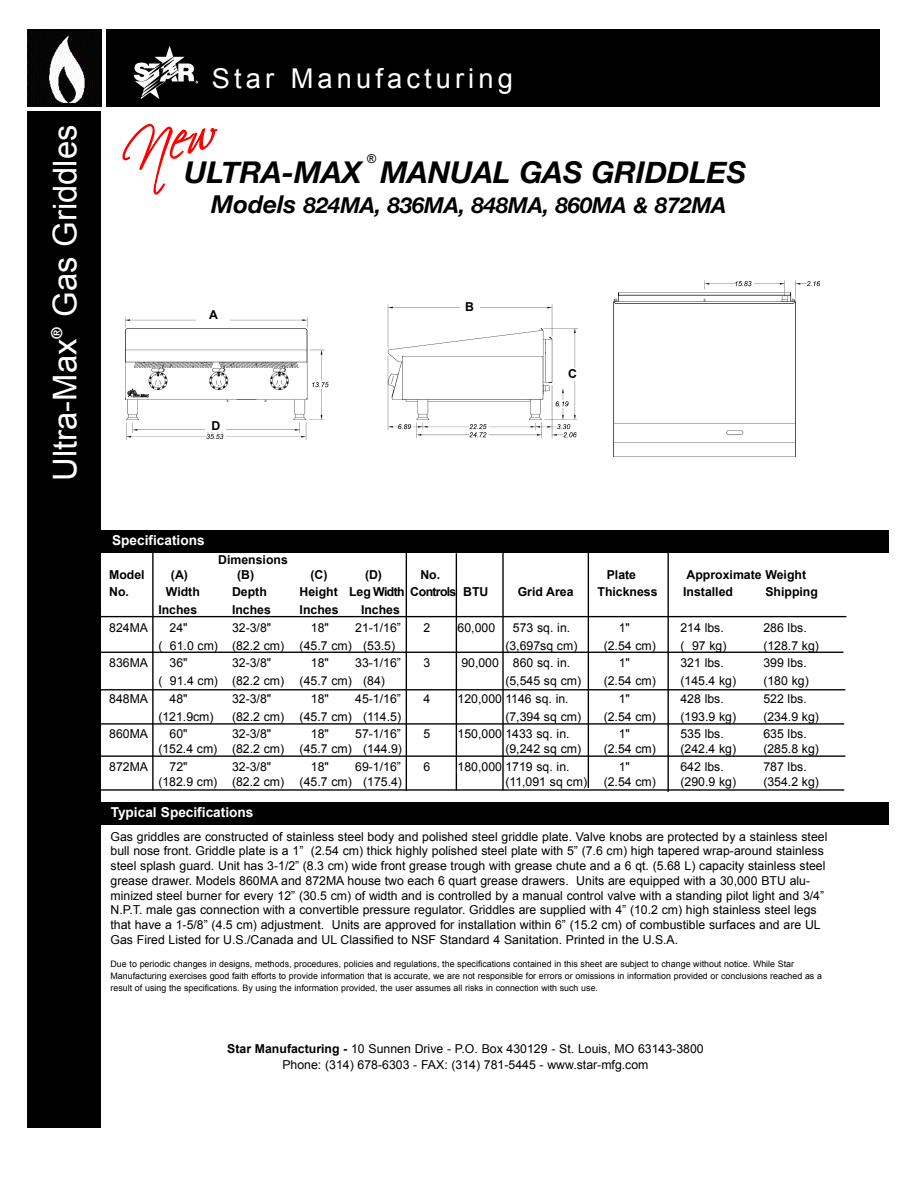
<style>
.page{position:relative;width:918px;height:1188px;background:#fff}
.page>*{position:absolute;margin:0;border:0;box-sizing:border-box;transform-origin:0 0}
.t1{font:32.7px "Arial";color:#fff}
.t2{font:italic 700 30px "Helvetica Neue";color:#000}
.t3{font:27.3px "Arial";letter-spacing:.15em;color:#fff}
.t4{font:italic 700 21.9px "Helvetica Neue";color:#000}
.t5{font:700 13.65px "Arial";color:#fff}
.t6{font:12.3px/14.7px "Arial";color:#000}
.t7{font:700 12.3px "Arial";color:#000}
.t8{font:700 12.3px "Arial";letter-spacing:-.03em;color:#000}
.t9{font:8.85px/12.3px "Arial";color:#000}
.s1{font-size:24.6px}
.s2{font-weight:700}
</style>
<div class="page">
<div style="left:106px;top:29px;width:774px;height:78px;background:#000"></div>
<img style="left:27px;top:29px;width:74px;height:78px">
<div style="left:27px;top:111px;width:74px;height:1017px;background:#000"></div>
<img style="left:135px;top:47px;width:63px;height:52px">
<div style="left:94px;top:530px;width:795px;height:23px;background:#000"></div>
<div style="left:101px;top:802px;width:788px;height:23px;background:#000"></div>
<hr style="left:101px;top:755px;width:744px;height:2px;background:#000">
<hr style="left:85px;top:723px;width:759px;height:2px;background:#000">
<hr style="left:101px;top:689px;width:744px;height:1px;background:#000">
<hr style="left:94px;top:652px;width:749px;height:1px;background:#000">
<hr style="left:101px;top:616px;width:745px;height:1px;background:#000">
<hr style="left:406px;top:547px;width:1px;height:244px;background:#000">
<hr style="left:456px;top:553px;width:1px;height:238px;background:#000">
<hr style="left:502px;top:548px;width:2px;height:242px;background:#000">
<hr style="left:588px;top:533px;width:1px;height:255px;background:#000">
<hr style="left:667px;top:549px;width:2px;height:243px;background:#000">
<hr style="left:101px;top:789px;width:743px;height:2px;background:#000">
<hr style="left:152px;top:550px;width:2px;height:240px;background:#000">
<img style="left:125px;top:280px;width:694px;height:177px">
<div style="left:197px;top:309px;width:33px;height:16px;background:#fff"></div>
<div style="left:460px;top:301px;width:19px;height:15px;background:#fff"></div>
<div style="left:557px;top:368px;width:31px;height:12px;background:#fff"></div>
<div style="left:205px;top:420px;width:21px;height:12px;background:#fff"></div>
<h1 class="t1" style="left:47px;top:481px;width:358px;rotate:-90deg">Ultra-Max<sup>®</sup> Gas Griddles</h1>
<h3 class="t3" style="left:212px;top:63px;width:303px">Star Manufacturing</h3>
<p class="t6" style="left:367px;top:151px;width:11px">®</p>
<h2 class="t2" style="left:185px;top:154px;width:563px">ULTRA-MAX MANUAL GAS GRIDDLES</h2>
<h3 class="t4" style="left:211px;top:192px;width:517px"><span class="s1">Models</span> 824MA, 836MA, 848MA, 860MA &amp; 872MA</h3>
<p class="t7" style="left:209px;top:308px;width:10px">A</p>
<p class="t7" style="left:211px;top:419px;width:10px">D</p>
<p class="t5" style="left:112px;top:532px;width:94px">Specifications</p>
<p class="t7" style="left:218px;top:553px;width:71px">Dimensions</p>
<p class="t7" style="left:465px;top:300px;width:10px">B</p>
<p class="t7" style="left:568px;top:367px;width:10px">C</p>
<p class="t7" style="left:109px;top:568px;width:37px">Model</p>
<p class="t7" style="left:171px;top:568px;width:19px">(A)</p>
<p class="t7" style="left:237px;top:568px;width:19px">(B)</p>
<p class="t7" style="left:310px;top:568px;width:19px">(C)</p>
<p class="t7" style="left:365px;top:568px;width:19px">(D)</p>
<p class="t7" style="left:420px;top:568px;width:21px">No.</p>
<p class="t7" style="left:607px;top:568px;width:31px">Plate</p>
<p class="t7" style="left:687px;top:568px;width:121px">Approximate Weight</p>
<p class="t7" style="left:109px;top:585px;width:21px">No.</p>
<p class="t7" style="left:166px;top:585px;width:36px">Width</p>
<p class="t7" style="left:232px;top:585px;width:36px">Depth</p>
<p class="t8" style="left:300px;top:585px;width:190px">Height Leg Width Controls BTU</p>
<p class="t7" style="left:518px;top:585px;width:57px">Grid Area</p>
<p class="t7" style="left:598px;top:585px;width:62px">Thickness</p>
<p class="t7" style="left:683px;top:585px;width:51px">Installed</p>
<p class="t7" style="left:765px;top:585px;width:54px">Shipping</p>
<p class="t7" style="left:158px;top:603px;width:40px">Inches</p>
<p class="t7" style="left:232px;top:603px;width:40px">Inches</p>
<p class="t7" style="left:300px;top:603px;width:40px">Inches</p>
<p class="t7" style="left:361px;top:603px;width:40px">Inches</p>
<p class="t6" style="left:109px;top:620px;width:40px">824MA</p>
<p class="t6" style="left:170px;top:620px;width:20px">24"</p>
<p class="t6" style="left:232px;top:620px;width:41px">32-3/8"</p>
<p class="t6" style="left:311px;top:620px;width:20px">18"</p>
<p class="t6" style="left:355px;top:620px;width:47px">21-1/16”</p>
<p class="t6" style="left:423px;top:620px;width:8px">2</p>
<p class="t6" style="left:458px;top:620px;width:39px">60,000</p>
<p class="t6" style="left:513px;top:620px;width:59px">573 sq. in.</p>
<p class="t6" style="left:619px;top:620px;width:13px">1"</p>
<p class="t6" style="left:680px;top:620px;width:45px">214 lbs.</p>
<p class="t6" style="left:763px;top:620px;width:45px">286 lbs.</p>
<p class="t6" style="left:158px;top:638px;width:238px">( 61.0 cm) (82.2 cm) (45.7 cm) (53.5)</p>
<p class="t6" style="left:505px;top:638px;width:74px">(3,697sq cm)</p>
<p class="t6" style="left:604px;top:638px;width:54px">(2.54 cm)</p>
<p class="t6" style="left:680px;top:638px;width:48px">( 97 kg)</p>
<p class="t6" style="left:763px;top:638px;width:57px">(128.7 kg)</p>
<p class="t6" style="left:109px;top:656px;width:40px">836MA</p>
<p class="t6" style="left:170px;top:656px;width:20px">36"</p>
<p class="t6" style="left:232px;top:656px;width:41px">32-3/8"</p>
<p class="t6" style="left:311px;top:656px;width:20px">18"</p>
<p class="t6" style="left:355px;top:656px;width:47px">33-1/16”</p>
<p class="t6" style="left:423px;top:656px;width:8px">3</p>
<p class="t6" style="left:461px;top:656px;width:110px">90,000 860 sq. in.</p>
<p class="t6" style="left:619px;top:656px;width:13px">1"</p>
<p class="t6" style="left:680px;top:656px;width:45px">321 lbs.</p>
<p class="t6" style="left:763px;top:656px;width:45px">399 lbs.</p>
<p class="t6" style="left:158px;top:674px;width:228px">( 91.4 cm) (82.2 cm) (45.7 cm) (84)</p>
<p class="t6" style="left:505px;top:674px;width:77px">(5,545 sq cm)</p>
<p class="t6" style="left:604px;top:674px;width:54px">(2.54 cm)</p>
<p class="t6" style="left:680px;top:674px;width:57px">(145.4 kg)</p>
<p class="t6" style="left:763px;top:674px;width:47px">(180 kg)</p>
<p class="t6" style="left:109px;top:691px;width:40px">848MA</p>
<p class="t6" style="left:170px;top:691px;width:20px">48"</p>
<p class="t6" style="left:232px;top:691px;width:41px">32-3/8"</p>
<p class="t6" style="left:311px;top:691px;width:20px">18"</p>
<p class="t6" style="left:355px;top:691px;width:47px">45-1/16”</p>
<p class="t6" style="left:423px;top:691px;width:8px">4</p>
<p class="t6" style="left:458px;top:691px;width:113px">120,000 1146 sq. in.</p>
<p class="t6" style="left:619px;top:691px;width:13px">1"</p>
<p class="t6" style="left:680px;top:691px;width:45px">428 lbs.</p>
<p class="t6" style="left:763px;top:691px;width:45px">522 lbs.</p>
<p class="t6" style="left:158px;top:709px;width:57px">(121.9cm)</p>
<p class="t6" style="left:232px;top:709px;width:171px">(82.2 cm) (45.7 cm) (114.5)</p>
<p class="t6" style="left:505px;top:709px;width:77px">(7,394 sq cm)</p>
<p class="t6" style="left:604px;top:709px;width:54px">(2.54 cm)</p>
<p class="t6" style="left:680px;top:709px;width:57px">(193.9 kg)</p>
<p class="t6" style="left:763px;top:709px;width:57px">(234.9 kg)</p>
<p class="t6" style="left:109px;top:727px;width:40px">860MA</p>
<p class="t6" style="left:170px;top:727px;width:20px">60"</p>
<p class="t6" style="left:232px;top:727px;width:41px">32-3/8"</p>
<p class="t6" style="left:311px;top:727px;width:20px">18"</p>
<p class="t6" style="left:355px;top:727px;width:47px">57-1/16”</p>
<p class="t6" style="left:423px;top:727px;width:8px">5</p>
<p class="t6" style="left:458px;top:727px;width:113px">150,000 1433 sq. in.</p>
<p class="t6" style="left:619px;top:727px;width:13px">1"</p>
<p class="t6" style="left:680px;top:727px;width:45px">535 lbs.</p>
<p class="t6" style="left:763px;top:727px;width:45px">635 lbs.</p>
<p class="t6" style="left:158px;top:742px;width:245px">(152.4 cm) (82.2 cm) (45.7 cm) (144.9)</p>
<p class="t6" style="left:505px;top:742px;width:77px">(9,242 sq cm)</p>
<p class="t6" style="left:604px;top:742px;width:54px">(2.54 cm)</p>
<p class="t6" style="left:680px;top:742px;width:57px">(242.4 kg)</p>
<p class="t6" style="left:763px;top:742px;width:57px">(285.8 kg)</p>
<p class="t6" style="left:109px;top:760px;width:40px">872MA</p>
<p class="t6" style="left:170px;top:760px;width:20px">72"</p>
<p class="t6" style="left:232px;top:760px;width:41px">32-3/8"</p>
<p class="t6" style="left:311px;top:760px;width:20px">18"</p>
<p class="t6" style="left:355px;top:760px;width:47px">69-1/16”</p>
<p class="t6" style="left:423px;top:760px;width:8px">6</p>
<p class="t6" style="left:458px;top:760px;width:113px">180,000 1719 sq. in.</p>
<p class="t6" style="left:619px;top:760px;width:13px">1"</p>
<p class="t6" style="left:680px;top:760px;width:45px">642 lbs.</p>
<p class="t6" style="left:763px;top:760px;width:45px">787 lbs.</p>
<p class="t6" style="left:158px;top:775px;width:245px">(182.9 cm) (82.2 cm) (45.7 cm) (175.4)</p>
<p class="t6" style="left:505px;top:775px;width:83px">(11,091 sq cm)</p>
<p class="t6" style="left:604px;top:775px;width:54px">(2.54 cm)</p>
<p class="t6" style="left:680px;top:775px;width:57px">(290.9 kg)</p>
<p class="t6" style="left:763px;top:775px;width:57px">(354.2 kg)</p>
<p class="t5" style="left:111px;top:805px;width:144px">Typical Specifications</p>
<p class="t6" style="left:111px;top:829px;width:718px">Gas griddles are constructed of stainless steel body and polished steel griddle plate. Valve knobs are protected by a stainless steel bull nose front. Griddle plate is a 1” (2.54 cm) thick highly polished steel plate with 5” (7.6 cm) high tapered wrap-around stainless steel splash guard. Unit has 3-1/2” (8.3 cm) wide front grease trough with grease chute and a 6 qt. (5.68 L) capacity stainless steel grease drawer. Models 860MA and 872MA house two each 6 quart grease drawers. Units are equipped with a 30,000 BTU alu&shy;minized steel burner for every 12” (30.5 cm) of width and is controlled by a manual control valve with a standing pilot light and 3/4” N.P.T. male gas connection with a convertible pressure regulator. Griddles are supplied with 4” (10.2 cm) high stainless steel legs that have a 1-5/8” (4.5 cm) adjustment. Units are approved for installation within 6” (15.2 cm) of combustible surfaces and are UL Gas Fired Listed for U.S./Canada and UL Classified to NSF Standard 4 Sanitation. Printed in the U.S.A.</p>
<p class="t9" style="left:111px;top:957px;width:713px">Due to periodic changes in designs, methods, procedures, policies and regulations, the specifications contained in this sheet are subject to change without notice. While Star<br>Manufacturing exercises good faith efforts to provide information that is accurate, we are not responsible for errors or omissions in information provided or conclusions reached as a result of using the specifications. By using the information provided, the user assumes all risks in connection with such use.</p>
<p class="t6" style="left:227px;top:1041px;width:478px"><span class="s2">Star Manufacturing -</span> 10 Sunnen Drive - P.O. Box 430129 - St. Louis, MO 63143-3800</p>
<p class="t6" style="left:282px;top:1057px;width:368px">Phone: (314) 678-6303 - FAX: (314) 781-5445 - www.star-mfg.com</p>
</div>
